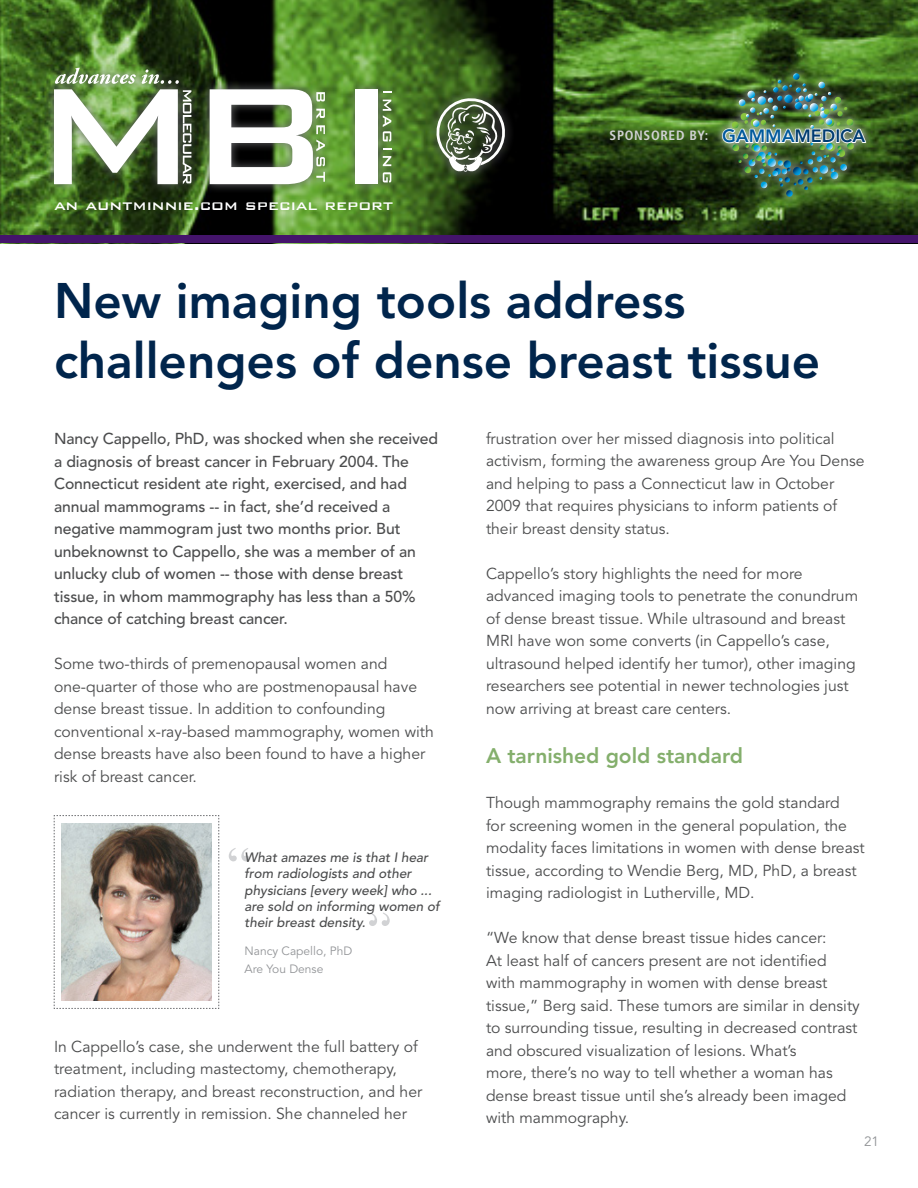
<style>
.page{position:relative;width:918px;height:1188px;background:#fff}
.page>*{position:absolute;margin:0;border:0;box-sizing:border-box;transform-origin:0 0}
.Headline{font:54px "Times New Roman";color:#d1d2d4}
.Headline-2{font:800 49.5px/60px "Avenir";color:#00254c}
.Sub_Headline{font:800 21px "Avenir";color:#84af6c}
.t1{font:500 18px "Bank Gothic";color:#fff}
.Body{font:15.75px/22.5px "Avenir";color:#4b4c4d}
.Body-2{font:500 15.75px/22.5px "Avenir";letter-spacing:-.005em;color:#4b4c4d}
.Quotes{font:italic 500 13.5px/16.2px "Avenir";color:#4b4c4d}
.t2{font:700 condensed 13.5px "Frutiger";letter-spacing:.05em;color:#d1d2d4}
.t3{font:13.5px "Avenir";color:#939598}
.Image_Caption{font:12px "Avenir";color:#939598}
.s1{font-family:"Avenir";font-weight:800;font-stretch:normal;font-size:17.85px;color:#01599b}
.s2{font-family:"Avenir";font-weight:800;font-stretch:normal;font-size:17.85px;color:#013c70}
</style>
<div class="page">
<img style="left:0;top:0;width:918px;height:236px">
<svg style="left:44px;top:58px;width:357px;height:136px;background:#49702b"></svg>
<div style="left:356px;top:89px;width:22px;height:95px;background:#fff"></div>
<svg style="left:210px;top:89px;width:115px;height:95px"></svg>
<svg style="left:54px;top:68px;width:137px;height:116px"></svg>
<svg style="left:383px;top:91px;width:8px;height:2px"></svg>
<svg style="left:383px;top:100px;width:8px;height:41px"></svg>
<svg style="left:383px;top:148px;width:8px;height:2px"></svg>
<svg style="left:383px;top:156px;width:8px;height:10px"></svg>
<svg style="left:383px;top:172px;width:8px;height:10px"></svg>
<div style="left:0;top:236px;width:918px;height:7px;background:#44146b"></div>
<svg style="left:427px;top:89px;width:88px;height:92px;background:#233812"></svg>
<svg style="left:434px;top:96px;width:74px;height:76px;background:#626f58"></svg>
<div style="left:715px;top:66px;width:158px;height:138px;background:#fff;opacity:.75"></div>
<img style="left:722px;top:73px;width:144px;height:124px">
<svg style="left:54px;top:815px;width:166px;height:194px;background:#b6aba2"></svg>
<p class="t1" style="left:54px;top:191px;width:341px">an auntminnie.com special report</p>
<p class="t2" style="left:610px;top:127px;width:257px">SPONSORED BY: <span class="s1">GAMMA</span><span class="s2">MEDICA</span></p>
<p class="Headline-2" style="left:54px;top:271px;width:768px">New imaging tools address challenges of dense breast tissue</p>
<p class="Body-2" style="left:54px;top:428px;width:386px">Nancy Cappello, PhD, was shocked when she received a diagnosis of breast cancer in February 2004. The Connecticut resident ate right, exercised, and had annual mammograms -- in fact, she’d received a negative mammogram just two months prior. But unbeknownst to Cappello, she was a member of an unlucky club of women -- those with dense breast tissue, in whom mammography has less than a 50% chance of catching breast cancer.</p>
<p class="Body" style="left:54px;top:653px;width:381px">Some two-thirds of premenopausal women and one-quarter of those who are postmenopausal have dense breast tissue. In addition to confounding conventional x-ray-based mammography, women with dense breasts have also been found to have a higher risk of breast cancer.</p>
<p class="Headline" style="left:227px;top:830px;width:25px">“</p>
<p class="Quotes" style="left:245px;top:850px;width:197px">What amazes me is that I hear from radiologists and other physicians [every week] who ... are sold on informing women of their breast density.</p>
<p class="Image_Caption" style="left:245px;top:944px;width:109px">Nancy Capello, PhD</p>
<p class="Image_Caption" style="left:245px;top:962px;width:80px">Are You Dense</p>
<p class="Body" style="left:54px;top:1035px;width:370px">In Cappello’s case, she underwent the full battery of treatment, including mastectomy, chemotherapy, radiation therapy, and breast reconstruction, and her cancer is currently in remission. She channeled her</p>
<p class="Body" style="left:486px;top:428px;width:380px">frustration over her missed diagnosis into political activism, forming the awareness group Are You Dense and helping to pass a Connecticut law in October 2009 that requires physicians to inform patients of their breast density status.</p>
<p class="Body" style="left:486px;top:563px;width:374px">Cappello’s story highlights the need for more advanced imaging tools to penetrate the conundrum of dense breast tissue. While ultrasound and breast MRI have won some converts (in Cappello’s case, ultrasound helped identify her tumor), other imaging researchers see potential in newer technologies just now arriving at breast care centers.</p>
<p class="Sub_Headline" style="left:486px;top:744px;width:259px">A tarnished gold standard</p>
<p class="Body" style="left:486px;top:792px;width:380px">Though mammography remains the gold standard<br>for screening women in the general population, the modality faces limitations in women with dense breast tissue, according to Wendie Berg, MD, PhD, a breast imaging radiologist in Lutherville, MD.</p>
<p class="Body" style="left:486px;top:927px;width:375px">“We know that dense breast tissue hides cancer:<br>At least half of cancers present are not identified<br>with mammography in women with dense breast tissue,” Berg said. These tumors are similar in density to surrounding tissue, resulting in decreased contrast and obscured visualization of lesions. What’s<br>more, there’s no way to tell whether a woman has dense breast tissue until she’s already been imaged with mammography.</p>
<p class="t3" style="left:864px;top:1133px;width:17px">21</p>
</div>
